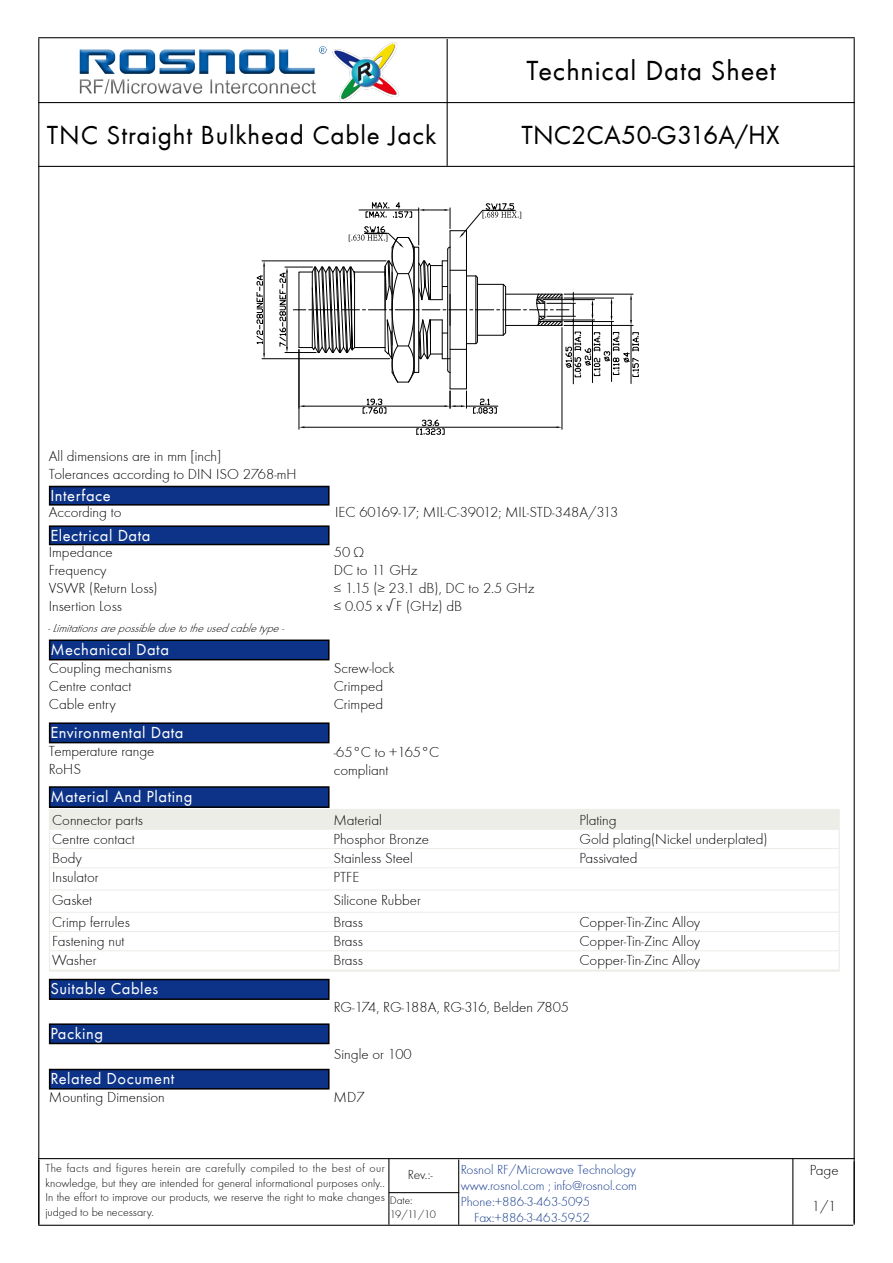
<style>
.page{position:relative;width:893px;height:1263px;background:#fff}
.page>*{position:absolute;margin:0;border:0;box-sizing:border-box;transform-origin:0 0}
.t1{font:28.5px "Futura T";letter-spacing:.03em;color:#000}
.t2{font:27px "Futura T";letter-spacing:.03em;color:#000}
.t3{font:27px "Futura T";color:#000}
.t4{font:16.5px "Futura T";letter-spacing:.03em;color:#fff}
.t5{font:15px/18px "Futura T Ligh";color:#000}
.t6{font:13.5px "Futura T Ligh";color:#0c3388}
.t7{font:13.5px "Futura T Ligh";color:#000}
.t8{font:12px/14.4px "Futura T Ligh";color:#000;text-align:justify}
.t9{font:italic 12px "Futura T Ligh";color:#000}
.t10{font:11.25px/13.8px "Futura T Ligh";letter-spacing:-.025em;color:#000}
</style>
<div class="page">
<hr style="left:38px;top:166px;width:817px;height:1px;background:#000">
<hr style="left:38px;top:102px;width:817px;height:1px;background:#000">
<div style="left:50px;top:526px;width:279px;height:18px;background:#0c3388"></div>
<div style="left:49px;top:525px;width:281px;height:20px;border:2px solid #000"></div>
<div style="left:50px;top:640px;width:279px;height:20px;background:#0c3388"></div>
<div style="left:49px;top:639px;width:281px;height:21px;border:2px solid #000"></div>
<div style="left:50px;top:723px;width:279px;height:20px;background:#0c3388"></div>
<div style="left:49px;top:722px;width:281px;height:21px;border:2px solid #000"></div>
<div style="left:50px;top:979px;width:279px;height:20px;background:#0c3388"></div>
<div style="left:49px;top:979px;width:281px;height:21px;border:2px solid #000"></div>
<div style="left:50px;top:1024px;width:279px;height:19px;background:#0c3388"></div>
<div style="left:49px;top:1023px;width:281px;height:21px;border:2px solid #000"></div>
<div style="left:50px;top:787px;width:279px;height:20px;background:#0c3388"></div>
<div style="left:49px;top:786px;width:281px;height:22px;border:2px solid #000"></div>
<hr style="left:38px;top:37px;width:817px;height:1px;background:#000">
<hr style="left:388px;top:1158px;width:1px;height:67px;background:#000">
<hr style="left:38px;top:1158px;width:817px;height:1px;background:#000">
<hr style="left:38px;top:38px;width:1px;height:1187px;background:#000">
<hr style="left:854px;top:38px;width:1px;height:1185px;background:#000">
<hr style="left:38px;top:1225px;width:815px;height:1px;background:#000">
<hr style="left:389px;top:1192px;width:70px;height:1px;background:#000">
<hr style="left:854px;top:1161px;width:1px;height:64px;background:#000">
<hr style="left:458px;top:1159px;width:1px;height:66px;background:#000">
<hr style="left:792px;top:1158px;width:1px;height:67px;background:#000">
<hr style="left:447px;top:39px;width:1px;height:127px;background:#000">
<div style="left:50px;top:486px;width:279px;height:19px;background:#0c3388"></div>
<div style="left:49px;top:486px;width:281px;height:20px;border:2px solid #000"></div>
<hr style="left:262px;top:261px;width:124px;height:1px;background:#000">
<hr style="left:262px;top:358px;width:128px;height:1px;background:#000">
<hr style="left:264px;top:266px;width:1px;height:87px;background:#000">
<svg style="left:263px;top:353px;width:2px;height:6px"></svg>
<svg style="left:256px;top:276px;width:8px;height:68px"></svg>
<svg style="left:279px;top:202px;width:360px;height:233px"></svg>
<div style="left:49px;top:809px;width:790px;height:162px;background:#edede8"></div>
<div style="left:51px;top:830px;width:787px;height:139px;background:#fff"></div>
<hr style="left:50px;top:848px;width:281px;height:1px;background:#edede8">
<hr style="left:331px;top:848px;width:246px;height:1px;background:#edede8">
<hr style="left:577px;top:848px;width:262px;height:1px;background:#edede8">
<hr style="left:50px;top:867px;width:281px;height:1px;background:#edede8">
<hr style="left:331px;top:867px;width:246px;height:1px;background:#edede8">
<hr style="left:577px;top:867px;width:262px;height:1px;background:#edede8">
<hr style="left:50px;top:889px;width:281px;height:1px;background:#edede8">
<hr style="left:331px;top:889px;width:246px;height:1px;background:#edede8">
<hr style="left:577px;top:889px;width:262px;height:1px;background:#edede8">
<hr style="left:50px;top:912px;width:281px;height:1px;background:#edede8">
<hr style="left:331px;top:912px;width:246px;height:1px;background:#edede8">
<hr style="left:577px;top:912px;width:262px;height:1px;background:#edede8">
<hr style="left:50px;top:931px;width:281px;height:1px;background:#edede8">
<hr style="left:331px;top:931px;width:246px;height:1px;background:#edede8">
<hr style="left:577px;top:931px;width:262px;height:1px;background:#edede8">
<hr style="left:50px;top:950px;width:281px;height:1px;background:#edede8">
<hr style="left:331px;top:950px;width:246px;height:1px;background:#edede8">
<hr style="left:577px;top:950px;width:262px;height:1px;background:#edede8">
<div style="left:49px;top:809px;width:791px;height:163px;border:1px solid #edede8"></div>
<div style="left:50px;top:1069px;width:279px;height:20px;background:#0c3388"></div>
<div style="left:49px;top:1069px;width:281px;height:20px;border:2px solid #000"></div>
<img style="left:79px;top:42px;width:320px;height:59px">
<h1 class="t1" style="left:527px;top:54px;width:251px">Technical Data Sheet</h1>
<h2 class="t2" style="left:47px;top:119px;width:391px">TNC Straight Bulkhead Cable Jack</h2>
<h2 class="t3" style="left:522px;top:120px;width:260px">TNC2CA50-G316A/HX</h2>
<p class="t5" style="left:49px;top:447px;width:249px">All dimensions are in mm [inch]<br>Tolerances according to DIN ISO 2768-mH</p>
<p class="t5" style="left:49px;top:503px;width:74px">According to</p>
<p class="t5" style="left:335px;top:503px;width:285px">IEC 60169-17; MIL-C-39012; MIL-STD-348A/313</p>
<p class="t4" style="left:50px;top:486px;width:62px">Interface</p>
<p class="t4" style="left:50px;top:526px;width:102px">Electrical Data</p>
<p class="t5" style="left:49px;top:543px;width:110px">Impedance<br>Frequency<br>VSWR (Return Loss)<br>Insertion Loss</p>
<p class="t5" style="left:334px;top:543px;width:202px">50 Ω<br>DC to 11 GHz<br>≤ 1.15 (≥ 23.1 dB), DC to 2.5 GHz ≤ 0.05 x √F (GHz) dB</p>
<p class="t9" style="left:47px;top:622px;width:242px">-Limitationsarepossibleduetotheusedcabletype-</p>
<p class="t4" style="left:50px;top:640px;width:120px">Mechanical Data</p>
<p class="t5" style="left:49px;top:659px;width:124px">Coupling mechanisms<br>Centre contact<br>Cable entry</p>
<p class="t4" style="left:50px;top:723px;width:135px">Environmental Data</p>
<p class="t5" style="left:49px;top:743px;width:107px">Temperature range<br>RoHS</p>
<p class="t4" style="left:50px;top:787px;width:144px">Material And Plating</p>
<p class="t5" style="left:334px;top:660px;width:62px">Screw-lock<br>Crimped<br>Crimped</p>
<p class="t5" style="left:334px;top:743px;width:107px">-65°C to +165°C compliant</p>
<p class="t5" style="left:52px;top:811px;width:92px">Connector parts</p>
<p class="t5" style="left:333px;top:811px;width:50px">Material</p>
<p class="t5" style="left:579px;top:811px;width:39px">Plating</p>
<p class="t5" style="left:52px;top:830px;width:84px">Centre contact</p>
<p class="t5" style="left:333px;top:830px;width:97px">Phosphor Bronze</p>
<p class="t5" style="left:579px;top:830px;width:190px">Gold plating(Nickel underplated)</p>
<p class="t5" style="left:52px;top:849px;width:31px">Body</p>
<p class="t5" style="left:333px;top:849px;width:81px">Stainless Steel</p>
<p class="t5" style="left:579px;top:849px;width:60px">Passivated</p>
<p class="t5" style="left:52px;top:869px;width:48px">Insulator</p>
<p class="t5" style="left:333px;top:869px;width:27px">PTFE</p>
<p class="t5" style="left:52px;top:891px;width:42px">Gasket</p>
<p class="t5" style="left:333px;top:891px;width:89px">Silicone Rubber</p>
<p class="t5" style="left:52px;top:913px;width:79px">Crimp ferrules</p>
<p class="t5" style="left:333px;top:913px;width:31px">Brass</p>
<p class="t5" style="left:579px;top:913px;width:122px">Copper-Tin-Zinc Alloy</p>
<p class="t5" style="left:52px;top:932px;width:74px">Fastening nut</p>
<p class="t5" style="left:333px;top:932px;width:31px">Brass</p>
<p class="t5" style="left:579px;top:932px;width:122px">Copper-Tin-Zinc Alloy</p>
<p class="t5" style="left:52px;top:952px;width:46px">Washer</p>
<p class="t5" style="left:333px;top:952px;width:31px">Brass</p>
<p class="t5" style="left:579px;top:952px;width:122px">Copper-Tin-Zinc Alloy</p>
<p class="t4" style="left:50px;top:979px;width:109px">Suitable Cables</p>
<p class="t4" style="left:50px;top:1024px;width:54px">Packing</p>
<p class="t5" style="left:334px;top:999px;width:237px">RG-174, RG-188A, RG-316, Belden 7805</p>
<p class="t5" style="left:334px;top:1045px;width:79px">Single or 100</p>
<p class="t4" style="left:50px;top:1069px;width:126px">Related Document</p>
<p class="t5" style="left:49px;top:1088px;width:117px">Mounting Dimension</p>
<p class="t5" style="left:334px;top:1088px;width:32px">MD7</p>
<p class="t8" style="left:45px;top:1161px;width:341px">The facts and figures herein are carefully compiled to the best of our knowledge, but they are intended for general informational purposes only..<br>In the effort to improve our products, we reserve the right to make changes judged to be necessary.</p>
<p class="t7" style="left:408px;top:1167px;width:26px">Rev.:-</p>
<p class="t10" style="left:390px;top:1194px;width:48px">Date:<br>19/11/10</p>
<p class="t6" style="left:461px;top:1162px;width:177px">Rosnol RF/Microwave Technology</p>
<p class="t6" style="left:461px;top:1178px;width:178px">www.rosnol.com ; info@rosnol.com</p>
<p class="t6" style="left:461px;top:1194px;width:131px">Phone:+886-3-463-5095</p>
<p class="t6" style="left:474px;top:1210px;width:117px">Fax:+886-3-463-5952</p>
<p class="t5" style="left:810px;top:1161px;width:30px">Page</p>
<p class="t5" style="left:812px;top:1197px;width:26px">1/1</p>
</div>
